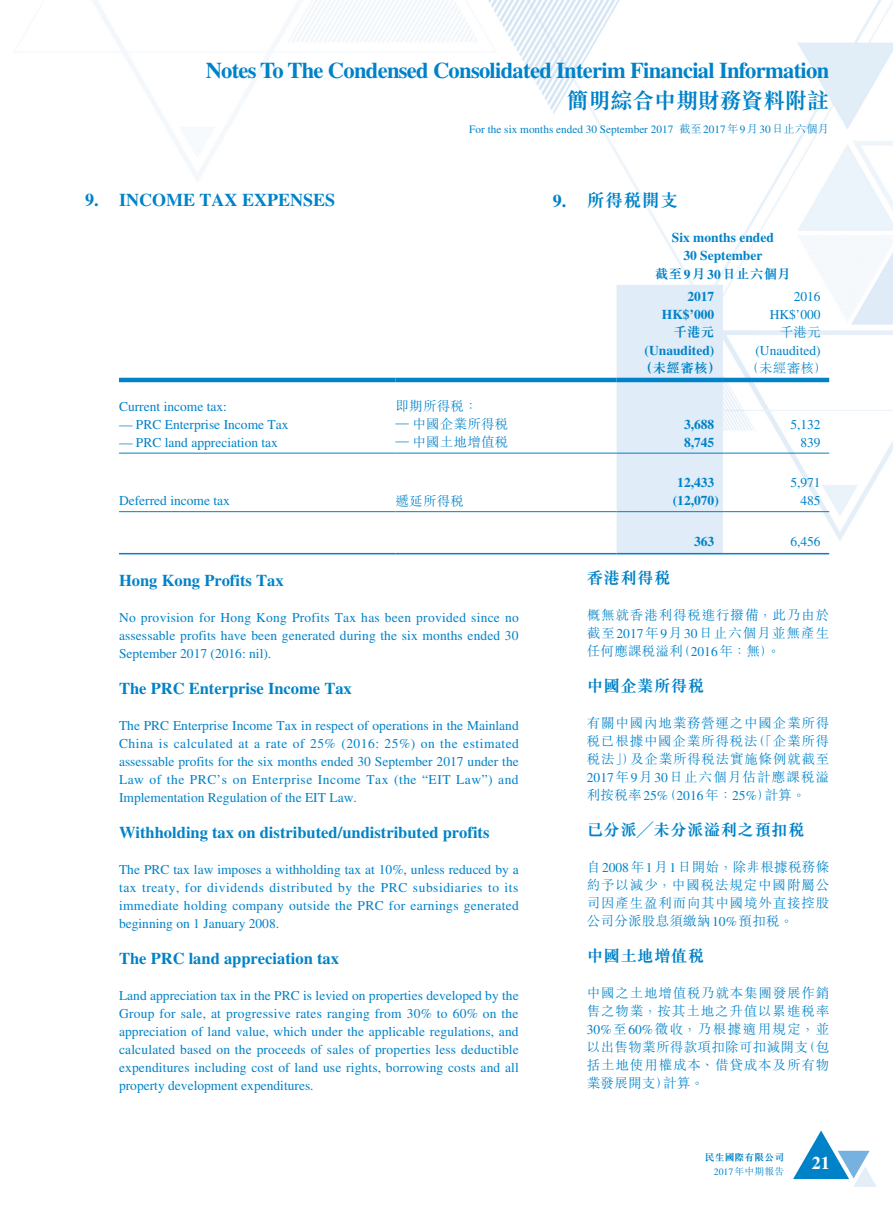
<style>
.page{position:relative;width:893px;height:1212px;background:#fff}
.page>*{position:absolute;margin:0;border:0;box-sizing:border-box;transform-origin:0 0}
.t1{font:700 22.5px "Times LT Std";letter-spacing:-.03em;color:#0082c8}
.t2{font:700 22.5px "M Sung HK";letter-spacing:-.03em;color:#0082c8}
._01_H1_E{font:700 18px "Times LT Std";color:#0082c8}
._001_H1_C{font:700 18px "M Sung HK";letter-spacing:.02em;color:#0082c8}
.t3{font:700 18px "Times LT Std";color:#fff}
._02_H2_E{font:700 16.5px "Times LT Std";color:#0082c8}
._002_H2_C{font:700 16.5px "M Sung HK";letter-spacing:.02em;color:#0082c8}
._00_txt_E{font:13.5px/18px "Times LT Std";color:#0082c8;text-align:justify}
._000_txt_C{font:300 13.5px/18px "M Sung HK";letter-spacing:.06em;color:#0082c8;text-align:justify}
._50_Table_txt{font:13.5px "Times LT Std";color:#0082c8}
._50_Table_txt-2{font:700 13.5px "Times LT Std";color:#0082c8}
._50_Table_txt-3{font:300 13.5px "M Sung HK";letter-spacing:.02em;color:#0082c8}
._50_Table_txt-4{font:700 13.5px "M Sung HK";letter-spacing:.02em;color:#0082c8}
.t4{font:11.25px "Times LT Std";color:#0082c8}
.t5{font:700 9.75px/13.5px "M Sung HK";letter-spacing:.02em;color:#0082c8;text-align:right}
.s1{font-family:"M Sung HK";font-weight:300}
.s2{font-family:"Times LT Std"}
.s3{font-family:"Times LT Std";font-weight:400}
.s4{font-weight:300}
</style>
<div class="page">
<img style="left:92px;top:0;width:801px;height:555px">
<svg style="left:793px;top:1130px;width:84px;height:57px"></svg>
<div style="left:617px;top:285px;width:106px;height:268px;background:#e0ecf7"></div>
<hr style="left:119px;top:378px;width:276px;height:4px;background:#0082c8">
<hr style="left:395px;top:378px;width:222px;height:4px;background:#0082c8">
<hr style="left:617px;top:378px;width:106px;height:4px;background:#0082c8">
<hr style="left:723px;top:378px;width:106px;height:4px;background:#0082c8">
<hr style="left:119px;top:453px;width:276px;height:1px;background:#0082c8">
<hr style="left:395px;top:453px;width:222px;height:1px;background:#0082c8">
<hr style="left:617px;top:453px;width:106px;height:1px;background:#0082c8">
<hr style="left:723px;top:453px;width:106px;height:1px;background:#0082c8">
<hr style="left:119px;top:511px;width:276px;height:1px;background:#0082c8">
<hr style="left:395px;top:511px;width:222px;height:1px;background:#0082c8">
<hr style="left:617px;top:511px;width:106px;height:1px;background:#0082c8">
<hr style="left:723px;top:511px;width:106px;height:1px;background:#0082c8">
<hr style="left:119px;top:553px;width:276px;height:1px;background:#0082c8">
<hr style="left:395px;top:553px;width:222px;height:1px;background:#0082c8">
<hr style="left:617px;top:553px;width:106px;height:1px;background:#0082c8">
<hr style="left:723px;top:553px;width:106px;height:1px;background:#0082c8">
<h1 class="t1" style="left:206px;top:57px;width:625px">Notes To The Condensed Consolidated Interim Financial Information</h1>
<h1 class="t2" style="left:567px;top:90px;width:264px">簡明綜合中期財務資料附註</h1>
<p class="t4" style="left:469px;top:123px;width:361px">For the six months ended 30 September 2017 <span class="s1">截至</span>2017<span class="s1">年</span>9<span class="s1">月</span>30<span class="s1">日止六個月</span></p>
<p class="_01_H1_E" style="left:85px;top:189px;width:252px">9. INCOME TAX EXPENSES</p>
<p class="_001_H1_C" style="left:553px;top:192px;width:127px"><span class="s2">9.</span> 所得稅開支</p>
<p class="_50_Table_txt-2" style="left:672px;top:230px;width:104px">Six months ended</p>
<p class="_50_Table_txt-2" style="left:683px;top:248px;width:81px">30 September</p>
<p class="_50_Table_txt-4" style="left:655px;top:267px;width:138px">截至<span class="s2">9</span>月<span class="s2">30</span>日止六個月</p>
<p class="_50_Table_txt-2" style="left:687px;top:288px;width:28px">2017</p>
<p class="_50_Table_txt" style="left:794px;top:288px;width:28px">2016</p>
<p class="_50_Table_txt-2" style="left:662px;top:306px;width:54px">HK$’000</p>
<p class="_50_Table_txt" style="left:770px;top:306px;width:52px">HK$’000</p>
<p class="_50_Table_txt-4" style="left:673px;top:325px;width:43px">千港元</p>
<p class="_50_Table_txt-3" style="left:780px;top:323px;width:43px">千港元</p>
<p class="_50_Table_txt-2" style="left:645px;top:342px;width:71px">(Unaudited)</p>
<p class="_50_Table_txt" style="left:755px;top:342px;width:67px">(Unaudited)</p>
<p class="_50_Table_txt-4" style="left:639px;top:361px;width:83px">（未經審核）</p>
<p class="_50_Table_txt-3" style="left:746px;top:359px;width:83px">（未經審核）</p>
<p class="_50_Table_txt" style="left:119px;top:399px;width:109px">Current income tax:</p>
<p class="_50_Table_txt-3" style="left:395px;top:397px;width:84px">即期所得稅：</p>
<p class="_50_Table_txt" style="left:119px;top:417px;width:171px">— PRC Enterprise Income Tax</p>
<p class="_50_Table_txt-3" style="left:395px;top:415px;width:114px"><span class="s3">—</span> 中國企業所得稅</p>
<p class="_50_Table_txt-2" style="left:684px;top:416px;width:32px">3,688</p>
<p class="_50_Table_txt" style="left:790px;top:417px;width:32px">5,132</p>
<p class="_50_Table_txt" style="left:119px;top:435px;width:160px">— PRC land appreciation tax</p>
<p class="_50_Table_txt-3" style="left:395px;top:433px;width:114px"><span class="s3">—</span> 中國土地增值稅</p>
<p class="_50_Table_txt-2" style="left:684px;top:434px;width:32px">8,745</p>
<p class="_50_Table_txt" style="left:800px;top:435px;width:22px">839</p>
<p class="_50_Table_txt-2" style="left:677px;top:475px;width:39px">12,433</p>
<p class="_50_Table_txt" style="left:790px;top:475px;width:32px">5,971</p>
<p class="_50_Table_txt" style="left:119px;top:493px;width:112px">Deferred income tax</p>
<p class="_50_Table_txt-3" style="left:395px;top:491px;width:70px">遞延所得稅</p>
<p class="_50_Table_txt-2" style="left:673px;top:493px;width:48px">(12,070)</p>
<p class="_50_Table_txt" style="left:800px;top:493px;width:22px">485</p>
<p class="_50_Table_txt-2" style="left:694px;top:533px;width:22px">363</p>
<p class="_50_Table_txt" style="left:790px;top:534px;width:32px">6,456</p>
<p class="_02_H2_E" style="left:119px;top:570px;width:166px">Hong Kong Profits Tax</p>
<p class="_00_txt_E" style="left:119px;top:608px;width:401px">No provision for Hong Kong Profits Tax has been provided since no assessable profits have been generated during the six months ended 30<br>September 2017 (2016: nil).</p>
<p class="_02_H2_E" style="left:119px;top:678px;width:234px">The PRC Enterprise Income Tax</p>
<p class="_00_txt_E" style="left:119px;top:716px;width:401px">The PRC Enterprise Income Tax in respect of operations in the Mainland China is calculated at a rate of 25% (2016: 25%) on the estimated assessable profits for the six months ended 30 September 2017 under the Law of the PRC’s on Enterprise Income Tax (the “EIT Law”) and Implementation Regulation of the EIT Law.</p>
<p class="_02_H2_E" style="left:119px;top:822px;width:372px">Withholding tax on distributed/undistributed profits</p>
<p class="_00_txt_E" style="left:119px;top:860px;width:401px">The PRC tax law imposes a withholding tax at 10%, unless reduced by a tax treaty, for dividends distributed by the PRC subsidiaries to its immediate holding company outside the PRC for earnings generated beginning on 1 January 2008.</p>
<p class="_02_H2_E" style="left:119px;top:948px;width:222px">The PRC land appreciation tax</p>
<p class="_00_txt_E" style="left:119px;top:986px;width:401px">Land appreciation tax in the PRC is levied on properties developed by the Group for sale, at progressive rates ranging from 30% to 60% on the appreciation of land value, which under the applicable regulations, and calculated based on the proceeds of sales of properties less deductible expenditures including cost of land use rights, borrowing costs and all property development expenditures.</p>
<p class="_002_H2_C" style="left:587px;top:570px;width:85px">香港利得稅</p>
<p class="_000_txt_C" style="left:587px;top:605px;width:244px">概無就香港利得稅進行撥備，此乃由於截至<span class="s3">2017</span>年<span class="s3">9</span>月<span class="s3">30</span>日止六個月並無產生任何應課稅溢利（<span class="s3">2016</span>年：無）。</p>
<p class="_002_H2_C" style="left:587px;top:678px;width:119px">中國企業所得稅</p>
<p class="_000_txt_C" style="left:587px;top:713px;width:244px">有關中國內地業務營運之中國企業所得稅已根據中國企業所得稅法（「企業所得稅法」）及企業所得稅法實施條例就截至<span class="s3">2017</span>年<span class="s3">9</span>月<span class="s3">30</span>日止六個月估計應課稅溢利按稅率<span class="s3">25%</span>（<span class="s3">2016</span>年：<span class="s3">25%</span>）計算。</p>
<p class="_002_H2_C" style="left:587px;top:822px;width:219px">已分派╱未分派溢利之預扣稅</p>
<p class="_000_txt_C" style="left:587px;top:857px;width:244px">自<span class="s3">2008</span>年<span class="s3">1</span>月<span class="s3">1</span>日開始，除非根據稅務條約予以減少，中國稅法規定中國附屬公司因產生盈利而向其中國境外直接控股公司分派股息須繳納<span class="s3">10%</span>預扣稅。</p>
<p class="_002_H2_C" style="left:587px;top:948px;width:119px">中國土地增值稅</p>
<p class="_000_txt_C" style="left:587px;top:983px;width:244px">中國之土地增值稅乃就本集團發展作銷售之物業，按其土地之升值以累進稅率<span class="s3">30%</span>至<span class="s3">60%</span>徵收，乃根據適用規定，並以出售物業所得款項扣除可扣減開支（包括土地使用權成本、借貸成本及所有物業發展開支）計算。</p>
<p class="t5" style="left:705px;top:1150px;width:81px">民生國際有限公司<br><span class="s3">2017</span><span class="s4">年中期報告</span></p>
<h2 class="t3" style="left:812px;top:1152px;width:19px">21</h2>
</div>
